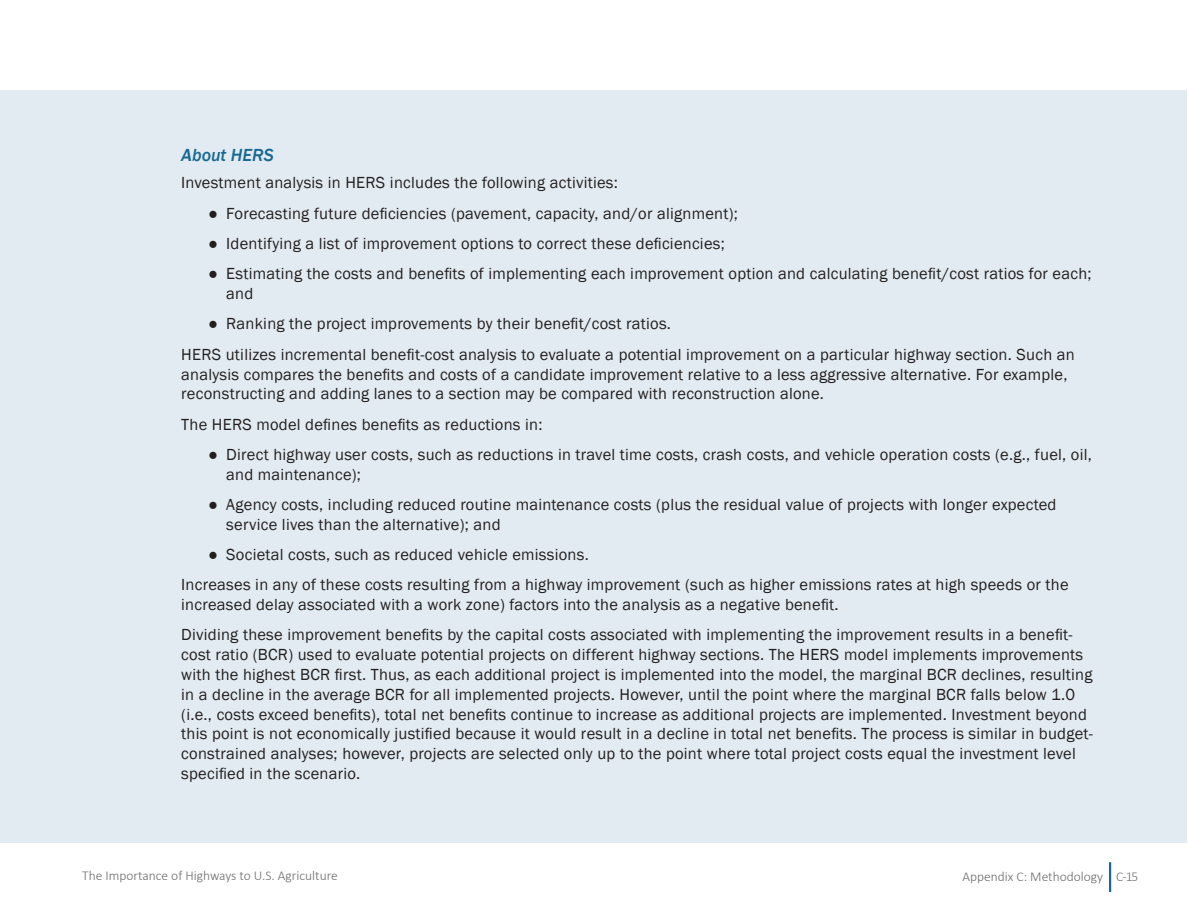
<style>
.page{position:relative;width:1188px;height:918px;background:#fff}
.page>*{position:absolute;margin:0;border:0;box-sizing:border-box;transform-origin:0 0}
.t1{font:italic 500 18px "Franklin Gothic";color:#196992}
.Body_Text{font:16.5px/19.8px "Franklin Gothic";letter-spacing:.015em;color:#231f20}
.t2{font:300 13.5px "Calibri";color:#6e6c6d}
</style>
<div class="page">
<hr style="left:1109px;top:862px;width:2px;height:30px;background:#196992">
<div style="left:1px;top:90px;width:1186px;height:753px;background:#e2ebf1"></div>
<h4 class="t1" style="left:181px;top:144px;width:94px">About HERS</h4>
<p class="Body_Text" style="left:181px;top:173px;width:438px">Investment analysis in HERS includes the following activities:</p>
<p class="Body_Text" style="left:208px;top:204px;width:531px">● Forecasting future deficiencies (pavement, capacity, and/or alignment);</p>
<p class="Body_Text" style="left:208px;top:234px;width:518px">● Identifying a list of improvement options to correct these deficiencies;</p>
<p class="Body_Text" style="left:226px;top:264px;width:867px;text-indent:-18px">● Estimating the costs and benefits of implementing each improvement option and calculating benefit/cost ratios for each; and</p>
<p class="Body_Text" style="left:208px;top:314px;width:464px">● Ranking the project improvements by their benefit/cost ratios.</p>
<p class="Body_Text" style="left:181px;top:345px;width:895px">HERS utilizes incremental benefit-cost analysis to evaluate a potential improvement on a particular highway section. Such an analysis compares the benefits and costs of a candidate improvement relative to a less aggressive alternative. For example, reconstructing and adding lanes to a section may be compared with reconstruction alone.</p>
<p class="Body_Text" style="left:181px;top:415px;width:363px">The HERS model defines benefits as reductions in:</p>
<p class="Body_Text" style="left:226px;top:445px;width:867px;text-indent:-18px">● Direct highway user costs, such as reductions in travel time costs, crash costs, and vehicle operation costs (e.g., fuel, oil, and maintenance);</p>
<p class="Body_Text" style="left:226px;top:495px;width:832px;text-indent:-18px">● Agency costs, including reduced routine maintenance costs (plus the residual value of projects with longer expected service lives than the alternative); and</p>
<p class="Body_Text" style="left:208px;top:545px;width:382px">● Societal costs, such as reduced vehicle emissions.</p>
<p class="Body_Text" style="left:181px;top:575px;width:889px">Increases in any of these costs resulting from a highway improvement (such as higher emissions rates at high speeds or the increased delay associated with a work zone) factors into the analysis as a negative benefit.</p>
<p class="Body_Text" style="left:181px;top:625px;width:913px">Dividing these improvement benefits by the capital costs associated with implementing the improvement results in a benefit&shy;cost ratio (BCR) used to evaluate potential projects on different highway sections. The HERS model implements improvements with the highest BCR first. Thus, as each additional project is implemented into the model, the marginal BCR declines, resulting in a decline in the average BCR for all implemented projects. However, until the point where the marginal BCR falls below 1.0 (i.e., costs exceed benefits), total net benefits continue to increase as additional projects are implemented. Investment beyond this point is not economically justified because it would result in a decline in total net benefits. The process is similar in budget&shy;constrained analyses; however, projects are selected only up to the point where total project costs equal the investment level specified in the scenario.</p>
<p class="t2" style="left:82px;top:867px;width:257px">The Importance of Highways to U.S. Agriculture</p>
<p class="t2" style="left:962px;top:869px;width:178px">Appendix C: Methodology C-15</p>
</div>
